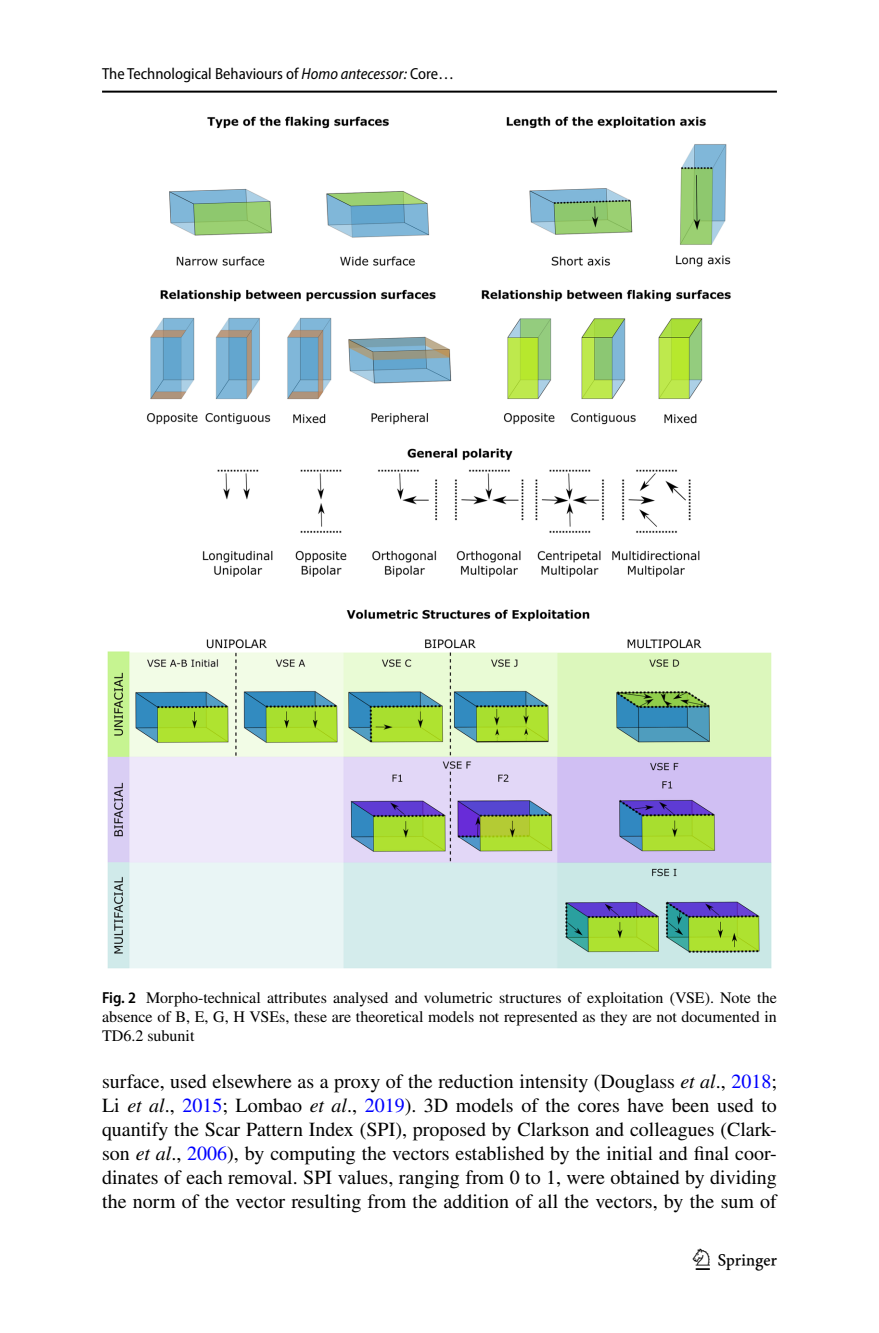
<style>
.page{position:relative;width:879px;height:1333px;background:#fff}
.page>*{position:absolute;margin:0;border:0;box-sizing:border-box;transform-origin:0 0}
.t1{font:30px "Springnew Regular 3";color:#000}
.t2{font:20px/24px "STIX";color:#000;text-align:justify}
.t3{font:16px/19px "STIX";color:#000;text-align:justify}
.t4{font:16px "Myriad Pro Semi Cn 3";color:#000}
.s1{font-family:"Myriad Pro";font-style:italic;font-stretch:semi-condensed}
.s2{font-family:"Myriad Pro";font-weight:600;font-stretch:semi-condensed}
.s3{font-style:italic}
.s4{color:#00f}
</style>
<div class="page">
<hr style="left:102px;top:91px;width:675px;height:2px;background:#000">
<img style="left:108px;top:116px;width:663px;height:852px">
<p class="t4" style="left:102px;top:65px;width:353px">The Technological Behaviours of <span class="s1">Homo antecessor:</span> Core…</p>
<p class="t3" style="left:102px;top:989px;width:676px"><span class="s2">Fig. 2</span> Morpho-technical attributes analysed and volumetric structures of exploitation (VSE). Note the absence of B, E, G, H VSEs, these are theoretical models not represented as they are not documented in TD6.2 subunit</p>
<p class="t2" style="left:102px;top:1070px;width:676px">surface, used elsewhere as a proxy of the reduction intensity (Douglass <span class="s3">et al</span>., <span class="s4">2018</span>; Li <span class="s3">et al</span>., <span class="s4">2015</span>; Lombao <span class="s3">et al</span>., <span class="s4">2019</span>). 3D models of the cores have been used to quantify the Scar Pattern Index (SPI), proposed by Clarkson and colleagues (Clark&shy;son <span class="s3">et al</span>., <span class="s4">2006</span>), by computing the vectors established by the initial and final coor&shy;dinates of each removal. SPI values, ranging from 0 to 1, were obtained by dividing the norm of the vector resulting from the addition of all the vectors, by the sum of</p>
<h1 class="t1" style="left:696px;top:1248px;width:83px">1 3</h1>
</div>
